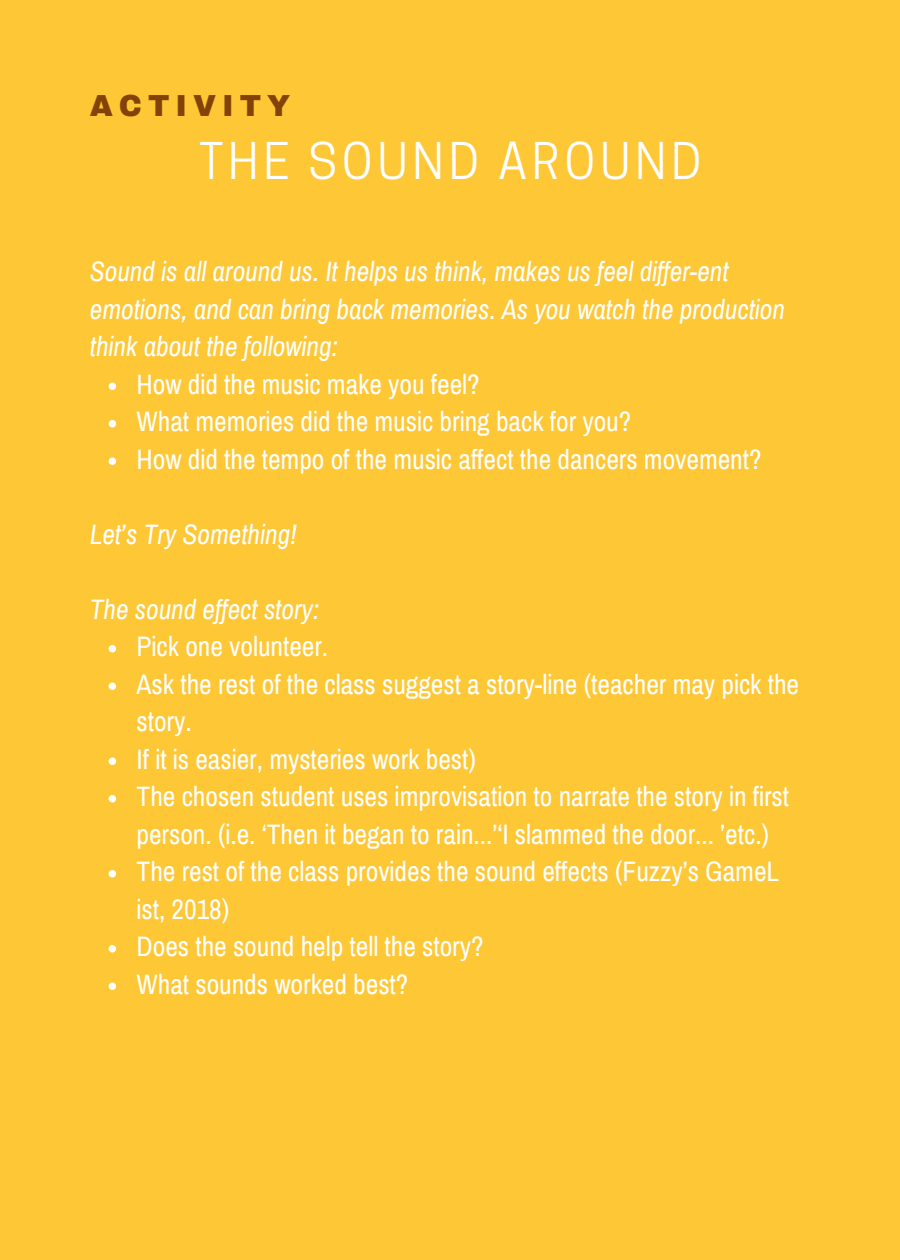
<style>
.page{position:relative;width:900px;height:1260px;background:#fec735}
.page>*{position:absolute;margin:0;border:0;box-sizing:border-box;transform-origin:0 0}
.t1{font:47.5px "Cooper Hewitt";letter-spacing:.1em;color:#fff}
.t2{font:900 29.75px "Archivo";letter-spacing:.2em;color:#824208}
.t3{font:27.5px/37.5px "Archivo Narrow";color:#fff}
.t4{font:italic 27.5px/37.5px "Archivo Narrow";color:#fff}
</style>
<div class="page">
<svg style="left:109px;top:382px;width:7px;height:8px"></svg>
<svg style="left:109px;top:420px;width:7px;height:8px"></svg>
<svg style="left:109px;top:458px;width:7px;height:7px"></svg>
<svg style="left:109px;top:645px;width:7px;height:7px"></svg>
<svg style="left:109px;top:682px;width:7px;height:8px"></svg>
<svg style="left:109px;top:758px;width:7px;height:7px"></svg>
<svg style="left:109px;top:795px;width:7px;height:7px"></svg>
<svg style="left:109px;top:870px;width:7px;height:8px"></svg>
<svg style="left:109px;top:945px;width:7px;height:7px"></svg>
<svg style="left:109px;top:982px;width:7px;height:8px"></svg>
<p class="t2" style="left:90px;top:89px;width:202px">ACTIVITY</p>
<p class="t1" style="left:199px;top:143px;width:504px">THE SOUND AROUND</p>
<h2 class="t4" style="left:90px;top:253px;width:697px">Sound is all around us. It helps us think, makes us feel differ-ent emotions, and can bring back memories. As you watch the production think about the following:</h2>
<h1 class="t3" style="left:137px;top:366px;width:345px">How did the music make you feel?</h1>
<p class="t3" style="left:137px;top:403px;width:496px">What memories did the music bring back for you?</p>
<p class="t3" style="left:137px;top:441px;width:627px">How did the tempo of the music affect the dancers movement?</p>
<p class="t4" style="left:90px;top:516px;width:208px">Let’s Try Something!</p>
<p class="t4" style="left:90px;top:591px;width:231px">The sound effect story:</p>
<p class="t3" style="left:137px;top:628px;width:193px">Pick one volunteer.</p>
<p class="t3" style="left:137px;top:666px;width:664px">Ask the rest of the class suggest a story-line (teacher may pick the story.</p>
<p class="t3" style="left:137px;top:741px;width:341px">If it is easier, mysteries work best)</p>
<p class="t3" style="left:137px;top:778px;width:654px">The chosen student uses improvisation to narrate the story in first person. (i.e. ‘Then it began to rain...’‘I slammed the door... ’etc.)</p>
<p class="t3" style="left:137px;top:853px;width:644px">The rest of the class provides the sound effects (Fuzzy’s GameL ist, 2018)</p>
<p class="t3" style="left:137px;top:928px;width:349px">Does the sound help tell the story?</p>
<p class="t3" style="left:137px;top:966px;width:273px">What sounds worked best?</p>
</div>
